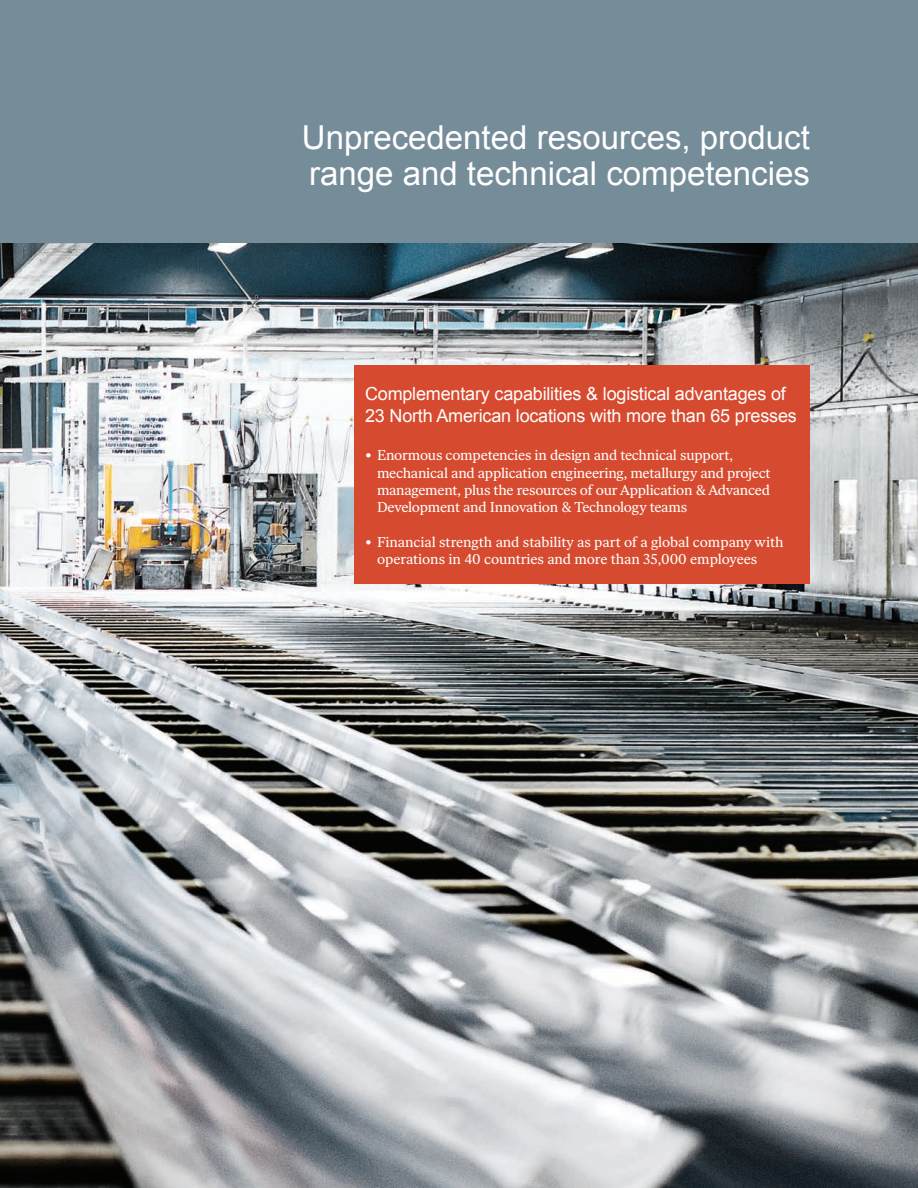
<style>
.page{position:relative;width:918px;height:1188px;background:#fff}
.page>*{position:absolute;margin:0;border:0;box-sizing:border-box;transform-origin:0 0}
.t1{font:33px/36px "Arial";color:#fff}
.t2{font:18px/22.5px "Arial";letter-spacing:-.01em;color:#fff}
.t3{font:14.25px/17.2px "Ivar Text Hydro";letter-spacing:-.01em;color:#fff}
</style>
<div class="page">
<img style="left:0;top:243px;width:918px;height:945px">
<div style="left:0;top:0;width:918px;height:243px;background:#758c99"></div>
<div style="left:354px;top:366px;width:456px;height:218px;background:#d64b2f"></div>
<p class="t1" style="left:302px;top:119px;width:510px">Unprecedented resources, product range and technical competencies</p>
<p class="t2" style="left:365px;top:382px;width:433px">Complementary capabilities &amp; logistical advantages of<br>23 North American locations with more than 65 presses</p>
<p class="t3" style="left:377px;top:447px;width:395px;text-indent:-12px">• Enormous competencies in design and technical support, mechanical and application engineering, metallurgy and project management, plus the resources of our Application &amp; Advanced Development and Innovation &amp; Technology teams</p>
<p class="t3" style="left:377px;top:533px;width:408px;text-indent:-12px">• Financial strength and stability as part of a global company with operations in 40 countries and more than 35,000 employees</p>
</div>
